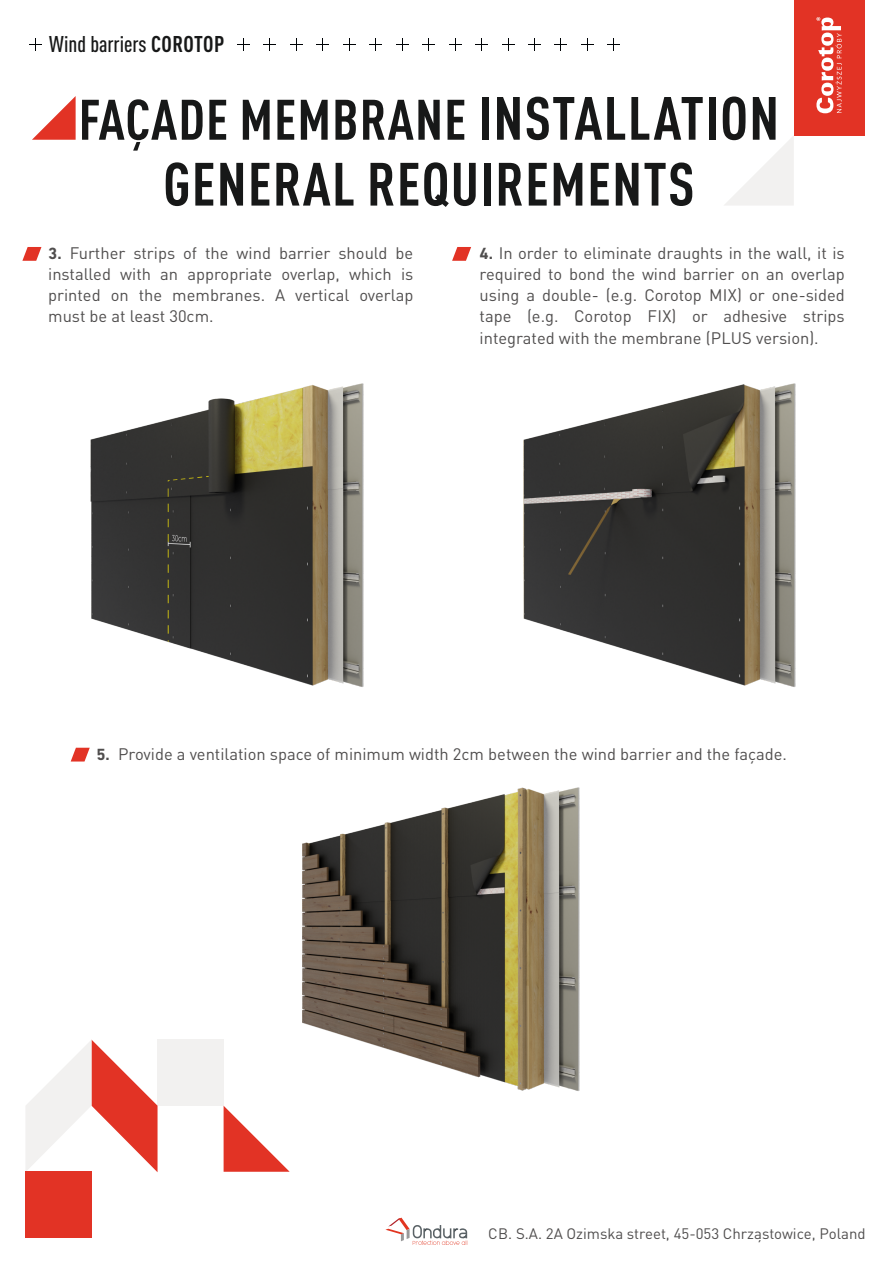
<style>
.page{position:relative;width:893px;height:1263px;background:#fff}
.page>*{position:absolute;margin:0;border:0;box-sizing:border-box;transform-origin:0 0}
.t1{font:700 condensed 60px "DIN Pro";letter-spacing:.02em;color:#171818}
.t2{font:700 condensed 56.1px "DIN Pro";letter-spacing:.02em;color:#171818}
.t3{font:500 condensed 22.5px "DIN Pro";color:#171818}
.t4{font:16.5px/21.3px "DIN Pro";color:#504e4e;text-align:justify}
.t5{font:15px "DIN Pro";color:#504e4e}
.s1{font-weight:700}
.s2{font-size:60px}
.s3{font-family:"DIN Next LT Pro";font-weight:700}
</style>
<div class="page">
<svg style="left:725px;top:136px;width:69px;height:69px"></svg>
<div style="left:794px;top:0;width:70px;height:135px;background:#e23325"></div>
<svg style="left:816px;top:17px;width:26px;height:96px"></svg>
<div style="left:158px;top:1040px;width:66px;height:66px;background:#f2f1f0"></div>
<svg style="left:224px;top:1106px;width:66px;height:66px"></svg>
<svg style="left:26px;top:1039px;width:132px;height:133px"></svg>
<div style="left:25px;top:1171px;width:66px;height:66px;background:#e23325"></div>
<svg style="left:32px;top:96px;width:44px;height:44px"></svg>
<svg style="left:22px;top:247px;width:19px;height:14px"></svg>
<svg style="left:452px;top:247px;width:19px;height:14px"></svg>
<svg style="left:71px;top:748px;width:19px;height:13px"></svg>
<svg style="left:502px;top:38px;width:12px;height:13px"></svg>
<svg style="left:528px;top:38px;width:13px;height:13px"></svg>
<svg style="left:555px;top:38px;width:12px;height:13px"></svg>
<svg style="left:581px;top:38px;width:13px;height:13px"></svg>
<svg style="left:607px;top:38px;width:13px;height:13px"></svg>
<svg style="left:396px;top:38px;width:13px;height:13px"></svg>
<svg style="left:422px;top:38px;width:13px;height:13px"></svg>
<svg style="left:449px;top:38px;width:12px;height:13px"></svg>
<svg style="left:475px;top:38px;width:13px;height:13px"></svg>
<svg style="left:343px;top:38px;width:13px;height:13px"></svg>
<svg style="left:369px;top:38px;width:13px;height:13px"></svg>
<svg style="left:29px;top:38px;width:12px;height:13px"></svg>
<svg style="left:316px;top:38px;width:13px;height:13px"></svg>
<svg style="left:237px;top:38px;width:13px;height:13px"></svg>
<svg style="left:264px;top:38px;width:12px;height:13px"></svg>
<svg style="left:290px;top:38px;width:13px;height:13px"></svg>
<img style="left:90px;top:383px;width:274px;height:304px">
<img style="left:523px;top:383px;width:273px;height:304px">
<img style="left:276px;top:787px;width:304px;height:324px">
<svg style="left:385px;top:1218px;width:83px;height:27px"></svg>
<h3 class="t3" style="left:49px;top:36px;width:177px">Wind barriers <span class="s1">COROTOP</span></h3>
<h2 class="t2" style="left:79px;top:100px;width:702px">FAÇADE MEMBRANE <span class="s2">INSTALLATION</span></h2>
<h1 class="t1" style="left:163px;top:163px;width:533px">GENERAL REQUIREMENTS</h1>
<p class="t4" style="left:48px;top:244px;width:367px"><span class="s3">3.</span> Further strips of the wind barrier should be installed with an appropriate overlap, which is printed on the membranes. A vertical overlap must be at least 30cm.</p>
<p class="t4" style="left:480px;top:244px;width:367px"><span class="s3">4.</span> In order to eliminate draughts in the wall, it is required to bond the wind barrier on an overlap using a double- (e.g. Corotop MIX) or one-sided tape (e.g. Corotop FIX) or adhesive strips integrated with the membrane (PLUS version).</p>
<p class="t4" style="left:96px;top:745px;width:692px"><span class="s3">5.</span> Provide a ventilation space of minimum width 2cm between the wind barrier and the façade.</p>
<p class="t5" style="left:488px;top:1229px;width:379px">CB. S.A. 2A Ozimska street, 45-053 Chrząstowice, Poland</p>
</div>
